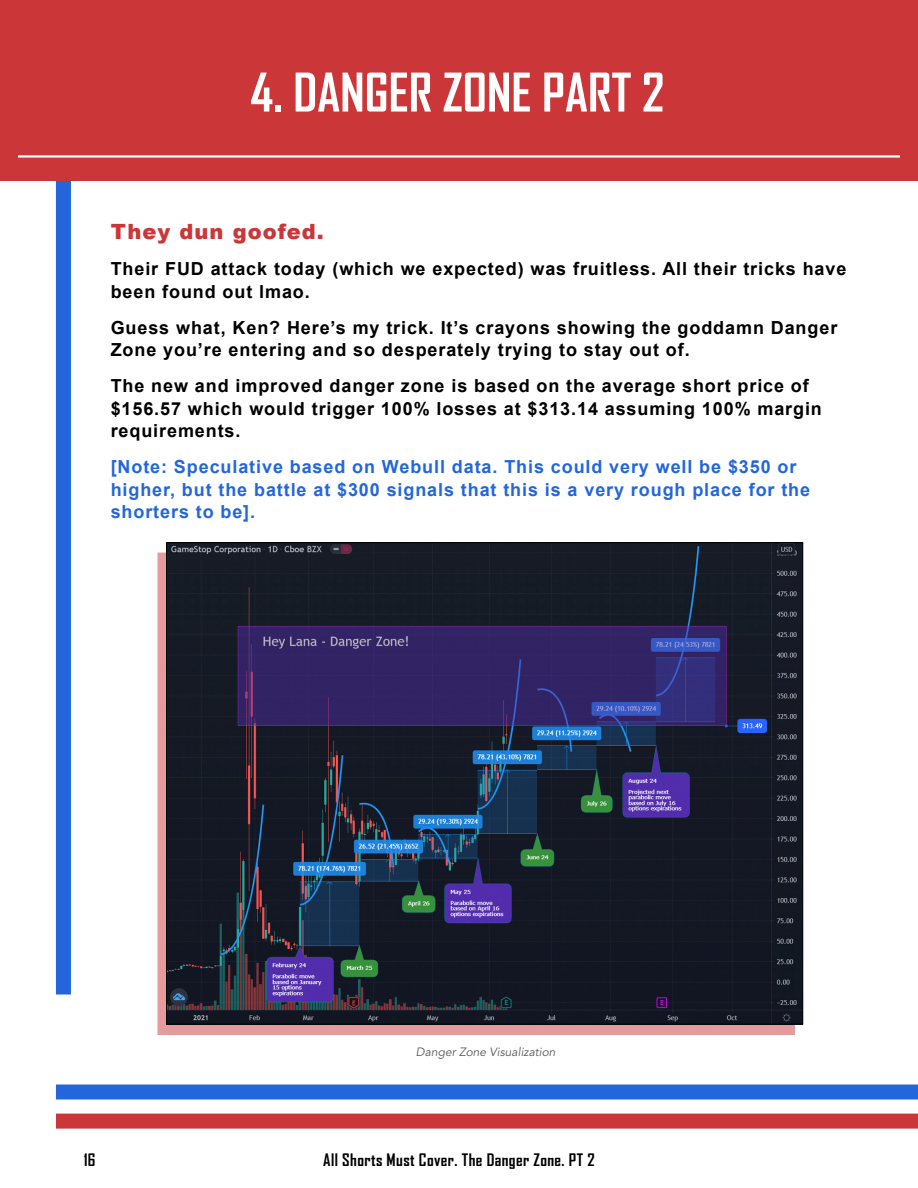
<style>
.page{position:relative;width:918px;height:1188px;background:#fff}
.page>*{position:absolute;margin:0;border:0;box-sizing:border-box;transform-origin:0 0}
.t1{font:700 51px "Agency FB";color:#fff}
.t2{font:900 21px "Arial";letter-spacing:.05em;color:#cb3639}
.t3{font:700 18px/22.5px "Arial";letter-spacing:.05em;color:#000}
.t4{font:700 18px/22.5px "Arial";letter-spacing:.05em;color:#2366dc}
.t5{font:700 16.5px "Agency FB";letter-spacing:.025em;color:#000}
.t6{font:italic 12px "Avenir LT Std";color:#59595b}
</style>
<div class="page">
<div style="left:56px;top:0;width:15px;height:994px;background:#2366dc"></div>
<div style="left:56px;top:1114px;width:862px;height:15px;background:#cb3639"></div>
<div style="left:56px;top:1084px;width:862px;height:16px;background:#2366dc"></div>
<div style="left:0;top:0;width:918px;height:181px;background:#cb3639"></div>
<hr style="left:18px;top:155px;width:882px;height:3px;background:#fff">
<div style="left:158px;top:553px;width:637px;height:482px;background:#cb3639;opacity:.5"></div>
<img style="left:168px;top:544px;width:633px;height:478px">
<h1 class="t1" style="left:250px;top:64px;width:416px">4. Danger Zone Part 2</h1>
<p class="t2" style="left:111px;top:216px;width:215px">They dun goofed.</p>
<p class="t3" style="left:111px;top:258px;width:737px">Their FUD attack today (which we expected) was fruitless. All their tricks have been found out lmao.</p>
<p class="t3" style="left:111px;top:317px;width:728px">Guess what, Ken? Here’s my trick. It’s crayons showing the goddamn Danger<br>Zone you’re entering and so desperately trying to stay out of.</p>
<p class="t3" style="left:111px;top:375px;width:713px">The new and improved danger zone is based on the average short price of $156.57 which would trigger 100% losses at $313.14 assuming 100% margin requirements.</p>
<p class="t4" style="left:111px;top:456px;width:701px">[Note: Speculative based on Webull data. This could very well be $350 or higher, but the battle at $300 signals that this is a very rough place for the shorters to be].</p>
<p class="t6" style="left:416px;top:1045px;width:141px">Danger Zone Visualization</p>
<p class="t5" style="left:84px;top:1150px;width:13px">16</p>
<p class="t5" style="left:323px;top:1150px;width:273px">All Shorts Must Cover. The Danger Zone. PT 2</p>
</div>
